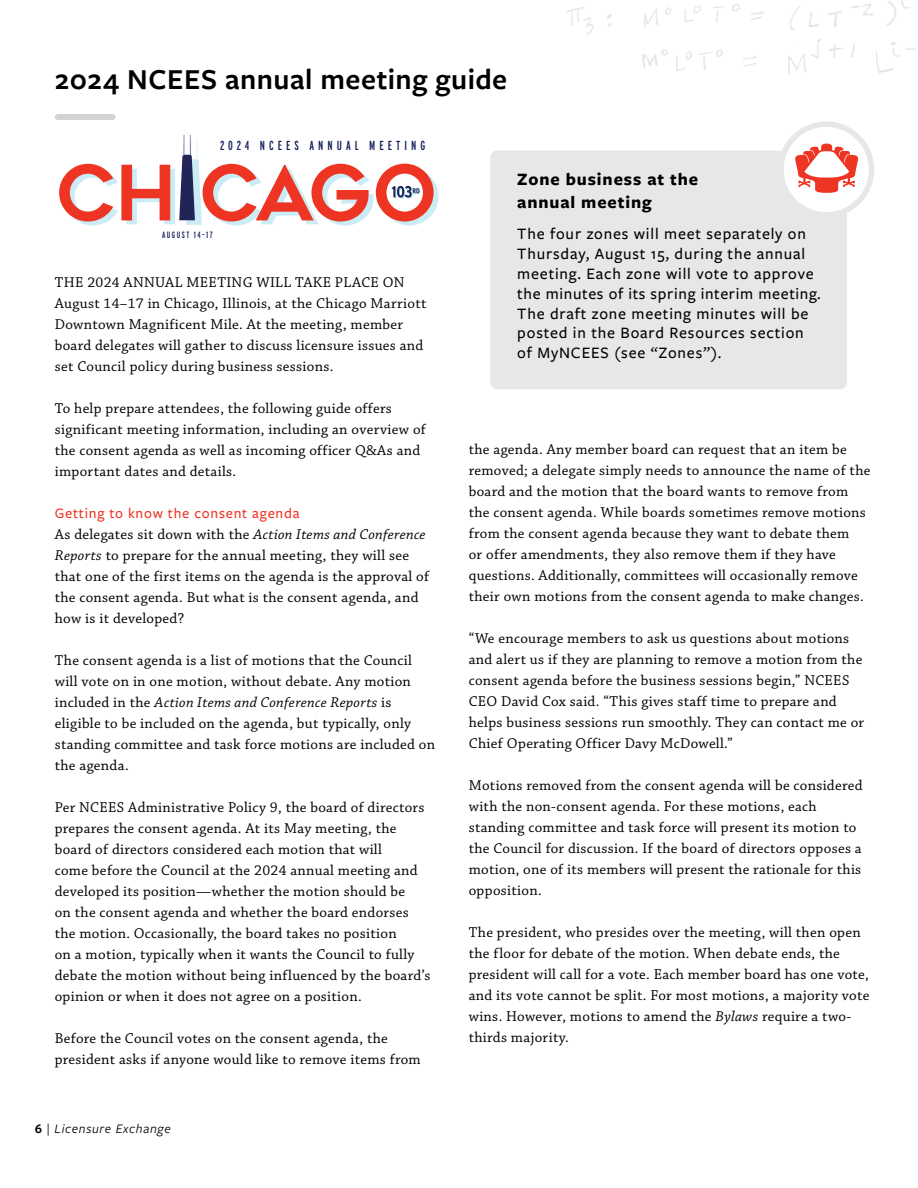
<style>
.page{position:relative;width:918px;height:1188px;background:#fff}
.page>*{position:absolute;margin:0;border:0;box-sizing:border-box;transform-origin:0 0}
.t1{font:600 30px "Freight Sans Pro";letter-spacing:.02em;color:#000}
.t2{font:700 18px/22.5px "Freight Sans Pro";letter-spacing:.05em;color:#000}
.t3{font:500 16.5px/19.8px "Freight Sans Pro";letter-spacing:.05em;color:#000}
.t4{font:15px/21px "Chaparral Pro";letter-spacing:.02em;color:#000}
.t5{font:500 15px "Freight Sans Pro";letter-spacing:.05em;color:#ee3524}
.t6{font:italic 13.5px "Freight Sans Pro";letter-spacing:.05em;color:#000}
.t7{font:13.05px "Interstate Compressed";letter-spacing:.31em;color:#111b57}
.t8{font:9.15px "Interstate Compressed";letter-spacing:.16em;color:#111b57}
.s1{font-style:italic}
.s2{font-weight:600;font-style:normal}
.s3{font-style:normal}
</style>
<div class="page">
<svg style="left:59px;top:135px;width:379px;height:90px"></svg>
<img style="left:566px;top:0;width:349px;height:74px">
<div style="left:490px;top:151px;width:357px;height:238px;background:#e6e7e8"></div>
<svg style="left:781px;top:124px;width:91px;height:91px"></svg>
<div style="left:778px;top:121px;width:96px;height:97px;border:5px solid #e6e7e8;border-radius:50%"></div>
<div style="left:779px;top:122px;width:95px;height:95px;border:4px solid #e6e7e8;border-radius:50%"></div>
<svg style="left:794px;top:143px;width:65px;height:50px"></svg>
<div style="left:58px;top:114px;width:55px;height:6px;background:#d1d3d4"></div>
<h1 class="t1" style="left:55px;top:59px;width:454px">2024 NCEES annual meeting guide</h1>
<p class="t7" style="left:220px;top:138px;width:207px">2024 NCEES ANNUAL MEETING</p>
<p class="t8" style="left:162px;top:230px;width:52px">AUGUST 14–17</p>
<p class="t4" style="left:55px;top:272px;width:373px">THE 2024 ANNUAL MEETING WILL TAKE PLACE ON August 14–17 in Chicago, Illinois, at the Chicago Marriott Downtown Magnificent Mile. At the meeting, member board delegates will gather to discuss licensure issues and set Council policy during business sessions.</p>
<p class="t4" style="left:55px;top:398px;width:373px">To help prepare attendees, the following guide offers significant meeting information, including an overview of the consent agenda as well as incoming officer Q&amp;As and important dates and details.</p>
<p class="t5" style="left:55px;top:503px;width:246px">Getting to know the consent agenda</p>
<p class="t4" style="left:55px;top:524px;width:376px">As delegates sit down with the <span class="s1">Action Items and Conference Reports</span> to prepare for the annual meeting, they will see that one of the first items on the agenda is the approval of the consent agenda. But what is the consent agenda, and how is it developed?</p>
<p class="t4" style="left:55px;top:650px;width:382px">The consent agenda is a list of motions that the Council will vote on in one motion, without debate. Any motion included in the <span class="s1">Action Items and Conference Reports</span> is eligible to be included on the agenda, but typically, only standing committee and task force motions are included on the agenda.</p>
<p class="t4" style="left:55px;top:797px;width:377px">Per NCEES Administrative Policy 9, the board of directors prepares the consent agenda. At its May meeting, the board of directors considered each motion that will<br>come before the Council at the 2024 annual meeting and developed its position—whether the motion should be<br>on the consent agenda and whether the board endorses the motion. Occasionally, the board takes no position<br>on a motion, typically when it wants the Council to fully debate the motion without being influenced by the board’s opinion or when it does not agree on a position.</p>
<p class="t4" style="left:55px;top:1028px;width:368px">Before the Council votes on the consent agenda, the president asks if anyone would like to remove items from</p>
<p class="t6" style="left:35px;top:1120px;width:138px"><span class="s2">6</span> <span class="s3">|</span> Licensure Exchange</p>
<p class="t2" style="left:517px;top:168px;width:182px">Zone business at the annual meeting</p>
<p class="t3" style="left:517px;top:224px;width:305px">The four zones will meet separately on Thursday, August 15, during the annual meeting. Each zone will vote to approve the minutes of its spring interim meeting.<br>The draft zone meeting minutes will be posted in the Board Resources section of MyNCEES (see “Zones”).</p>
<p class="t4" style="left:469px;top:439px;width:403px">the agenda. Any member board can request that an item be removed; a delegate simply needs to announce the name of the board and the motion that the board wants to remove from the consent agenda. While boards sometimes remove motions from the consent agenda because they want to debate them<br>or offer amendments, they also remove them if they have questions. Additionally, committees will occasionally remove their own motions from the consent agenda to make changes.</p>
<p class="t4" style="left:469px;top:628px;width:397px">“We encourage members to ask us questions about motions and alert us if they are planning to remove a motion from the consent agenda before the business sessions begin,” NCEES CEO David Cox said. “This gives staff time to prepare and helps business sessions run smoothly. They can contact me or Chief Operating Officer Davy McDowell.”</p>
<p class="t4" style="left:469px;top:775px;width:395px">Motions removed from the consent agenda will be considered with the non-consent agenda. For these motions, each standing committee and task force will present its motion to the Council for discussion. If the board of directors opposes a motion, one of its members will present the rationale for this opposition.</p>
<p class="t4" style="left:469px;top:922px;width:402px">The president, who presides over the meeting, will then open the floor for debate of the motion. When debate ends, the president will call for a vote. Each member board has one vote, and its vote cannot be split. For most motions, a majority vote wins. However, motions to amend the <span class="s1">Bylaws</span> require a two&shy;thirds majority.</p>
</div>
